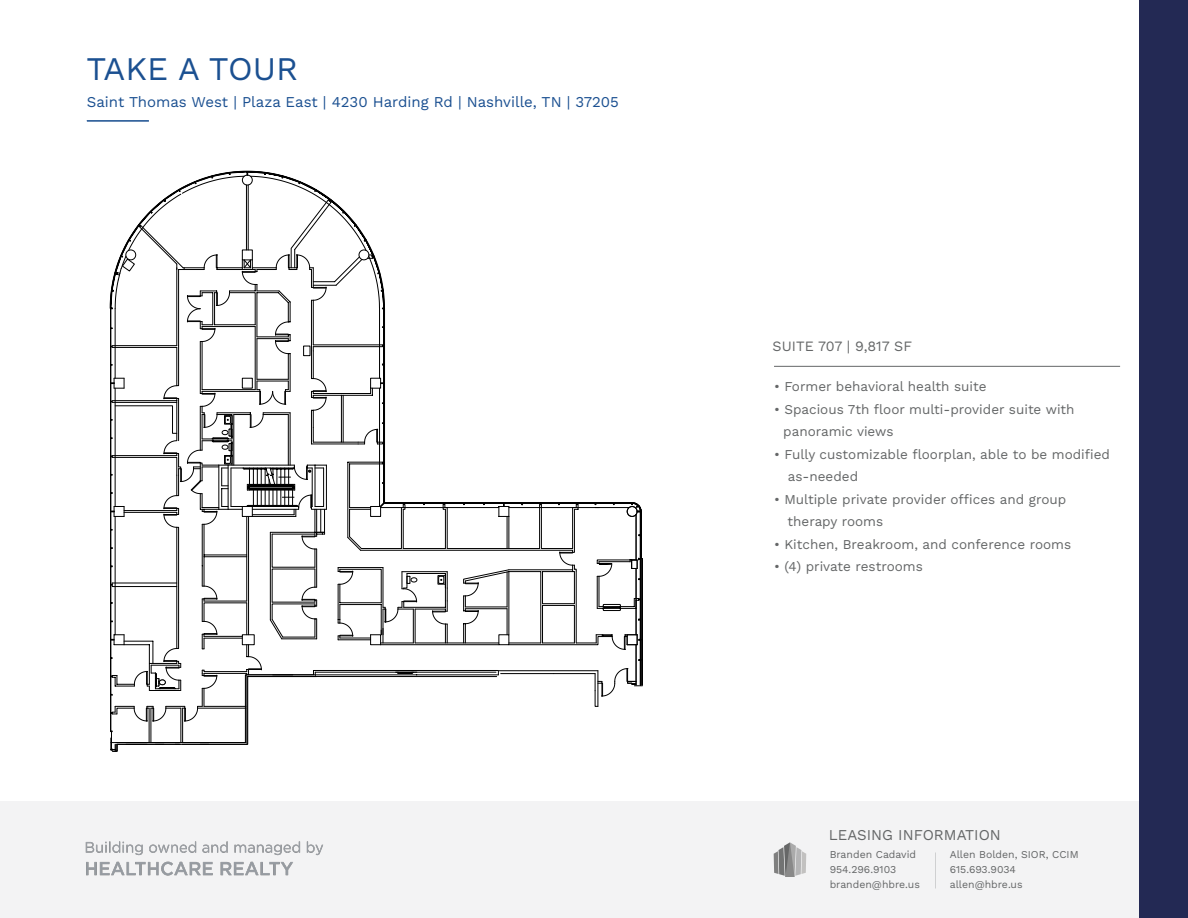
<style>
.page{position:relative;width:1188px;height:918px;background:#fff}
.page>*{position:absolute;margin:0;border:0;box-sizing:border-box;transform-origin:0 0}
.t1{font:33px "Work Sans";color:#1b5091}
.t2{font:15px "Work Sans";color:#1b5091}
.t3{font:15px "Work Sans";color:#646667}
.t4{font:14.25px "Work Sans";color:#646667}
.t5{font:13.5px/22.5px "Work Sans";color:#646667}
.t6{font:10.5px/15px "Work Sans";color:#646667}
</style>
<div class="page">
<div style="left:0;top:801px;width:1188px;height:117px;background:#f3f3f4"></div>
<svg style="left:774px;top:842px;width:32px;height:35px"></svg>
<div style="left:1139px;top:0;width:49px;height:918px;background:#232954"></div>
<hr style="left:774px;top:366px;width:346px;height:1px;background:#646667">
<hr style="left:87px;top:120px;width:62px;height:2px;background:#1b5091">
<img style="left:85px;top:841px;width:238px;height:35px">
<svg style="left:425px;top:510px;width:170px;height:174px"></svg>
<hr style="left:445px;top:509px;width:1px;height:40px;background:#000">
<hr style="left:641px;top:511px;width:1px;height:174px;background:#000">
<hr style="left:640px;top:512px;width:1px;height:173px;background:#000">
<hr style="left:636px;top:645px;width:1px;height:40px;background:#000">
<hr style="left:642px;top:558px;width:1px;height:127px;background:#000">
<svg style="left:595px;top:668px;width:47px;height:39px"></svg>
<svg style="left:432px;top:572px;width:16px;height:71px"></svg>
<svg style="left:463px;top:502px;width:179px;height:148px"></svg>
<hr style="left:541px;top:505px;width:1px;height:44px;background:#000">
<svg style="left:443px;top:503px;width:5px;height:7px"></svg>
<hr style="left:248px;top:676px;width:249px;height:1px;background:#000">
<hr style="left:316px;top:675px;width:182px;height:1px;background:#000">
<hr style="left:314px;top:670px;width:184px;height:1px;background:#000">
<hr style="left:315px;top:672px;width:181px;height:1px;background:#000">
<svg style="left:110px;top:171px;width:315px;height:581px"></svg>
<h1 class="t1" style="left:87px;top:43px;width:213px">TAKE A TOUR</h1>
<p class="t2" style="left:87px;top:91px;width:534px">Saint Thomas West | Plaza East | 4230 Harding Rd | Nashville, TN | 37205</p>
<p class="t4" style="left:773px;top:335px;width:141px">SUITE 707 | 9,817 SF</p>
<p class="t5" style="left:774px;top:375px;width:214px">• Former behavioral health suite</p>
<p class="t5" style="left:783px;top:397px;width:293px;text-indent:-9px">• Spacious 7th floor multi-provider suite with panoramic views</p>
<p class="t5" style="left:788px;top:442px;width:324px;text-indent:-14px">• Fully customizable floorplan, able to be modified as-needed</p>
<p class="t5" style="left:788px;top:487px;width:280px;text-indent:-14px">• Multiple private provider offices and group therapy rooms</p>
<p class="t5" style="left:774px;top:532px;width:299px">• Kitchen, Breakroom, and conference rooms</p>
<p class="t5" style="left:774px;top:555px;width:150px">• (4) private restrooms</p>
<p class="t3" style="left:829px;top:824px;width:174px">LEASING INFORMATION</p>
<p class="t6" style="left:830px;top:847px;width:92px">Branden Cadavid<br>954.296.9103 branden@hbre.us</p>
<p class="t6" style="left:950px;top:847px;width:130px">Allen Bolden, SIOR, CCIM<br>615.693.9034 allen@hbre.us</p>
</div>
